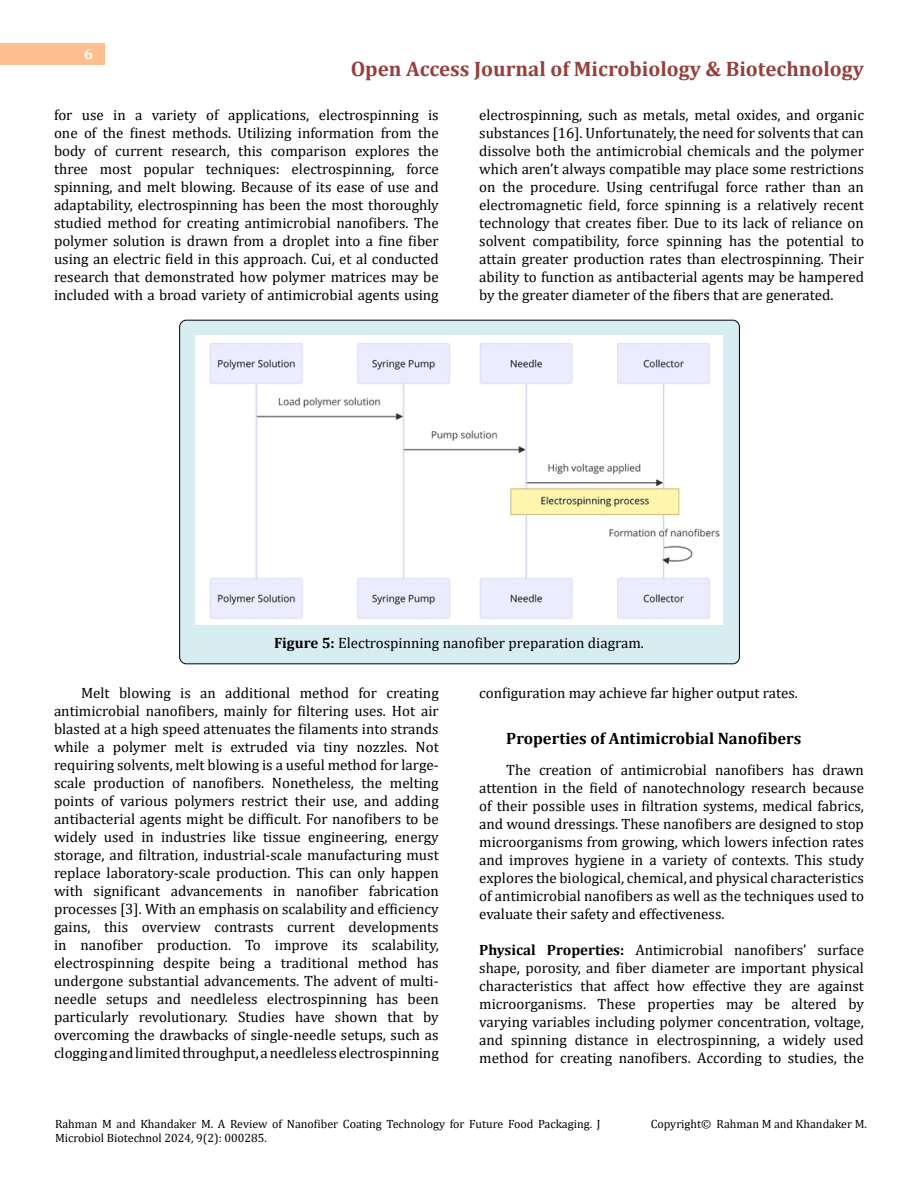
<style>
.page{position:relative;width:918px;height:1188px;background:#fff}
.page>*{position:absolute;margin:0;border:0;box-sizing:border-box;transform-origin:0 0}
.t1{font:700 21px "Cambria";color:#953f3c}
.t2{font:700 16.5px "Cambria";color:#000}
.t3{font:15px/18px "Cambria";color:#000;text-align:justify}
.t4{font:700 15px "Cambria";color:#fff}
.t5{font:12px/14.4px "Cambria";color:#000}
.s1{font-weight:700}
</style>
<div class="page">
<div style="left:0;top:43px;width:105px;height:21px;background:#ffbf91"></div>
<div style="left:180px;top:320px;width:559px;height:344px;background:#d8edf2;border-radius:7px"></div>
<img style="left:196px;top:336px;width:526px;height:289px">
<p class="t4" style="left:84px;top:44px;width:10px">6</p>
<h1 class="t1" style="left:351px;top:54px;width:515px">Open Access Journal of Microbiology &amp; Biotechnology</h1>
<p class="t3" style="left:54px;top:105px;width:386px">for use in a variety of applications, electrospinning is one of the finest methods. Utilizing information from the body of current research, this comparison explores the three most popular techniques: electrospinning, force spinning, and melt blowing. Because of its ease of use and adaptability, electrospinning has been the most thoroughly studied method for creating antimicrobial nanofibers. The polymer solution is drawn from a droplet into a fine fiber using an electric field in this approach. Cui, et al conducted research that demonstrated how polymer matrices may be included with a broad variety of antimicrobial agents using</p>
<p class="t3" style="left:479px;top:105px;width:386px">electrospinning, such as metals, metal oxides, and organic substances [16]. Unfortunately, the need for solvents that can dissolve both the antimicrobial chemicals and the polymer which aren’t always compatible may place some restrictions on the procedure. Using centrifugal force rather than an electromagnetic field, force spinning is a relatively recent technology that creates fiber. Due to its lack of reliance on solvent compatibility, force spinning has the potential to attain greater production rates than electrospinning. Their ability to function as antibacterial agents may be hampered by the greater diameter of the fibers that are generated.</p>
<p class="t3" style="left:274px;top:634px;width:371px"><span class="s1">Figure 5:</span> Electrospinning nanofiber preparation diagram.</p>
<p class="t3" style="left:54px;top:684px;width:386px;text-indent:27px">Melt blowing is an additional method for creating antimicrobial nanofibers, mainly for filtering uses. Hot air blasted at a high speed attenuates the filaments into strands while a polymer melt is extruded via tiny nozzles. Not requiring solvents, melt blowing is a useful method for large&shy;scale production of nanofibers. Nonetheless, the melting points of various polymers restrict their use, and adding antibacterial agents might be difficult. For nanofibers to be widely used in industries like tissue engineering, energy storage, and filtration, industrial-scale manufacturing must replace laboratory-scale production. This can only happen with significant advancements in nanofiber fabrication processes [3]. With an emphasis on scalability and efficiency gains, this overview contrasts current developments in nanofiber production. To improve its scalability, electrospinning despite being a traditional method has undergone substantial advancements. The advent of multi&shy;needle setups and needleless electrospinning has been particularly revolutionary. Studies have shown that by overcoming the drawbacks of single-needle setups, such as clogging and limited throughput, a needleless electrospinning</p>
<p class="t3" style="left:479px;top:684px;width:320px">configuration may achieve far higher output rates.</p>
<p class="t2" style="left:506px;top:726px;width:297px">Properties of Antimicrobial Nanofibers</p>
<p class="t3" style="left:479px;top:761px;width:386px;text-indent:27px">The creation of antimicrobial nanofibers has drawn attention in the field of nanotechnology research because of their possible uses in filtration systems, medical fabrics, and wound dressings. These nanofibers are designed to stop microorganisms from growing, which lowers infection rates and improves hygiene in a variety of contexts. This study explores the biological, chemical, and physical characteristics of antimicrobial nanofibers as well as the techniques used to evaluate their safety and effectiveness.</p>
<p class="t3" style="left:479px;top:941px;width:386px"><span class="s1">Physical Properties:</span> Antimicrobial nanofibers’ surface shape, porosity, and fiber diameter are important physical characteristics that affect how effective they are against microorganisms. These properties may be altered by varying variables including polymer concentration, voltage, and spinning distance in electrospinning, a widely used method for creating nanofibers. According to studies, the</p>
<p class="t5" style="left:55px;top:1117px;width:547px">Rahman M and Khandaker M. A Review of Nanofiber Coating Technology for Future Food Packaging. J<br>Microbiol Biotechnol 2024, 9(2): 000285.</p>
<p class="t5" style="left:651px;top:1117px;width:218px">Copyright© Rahman M and Khandaker M.</p>
</div>
